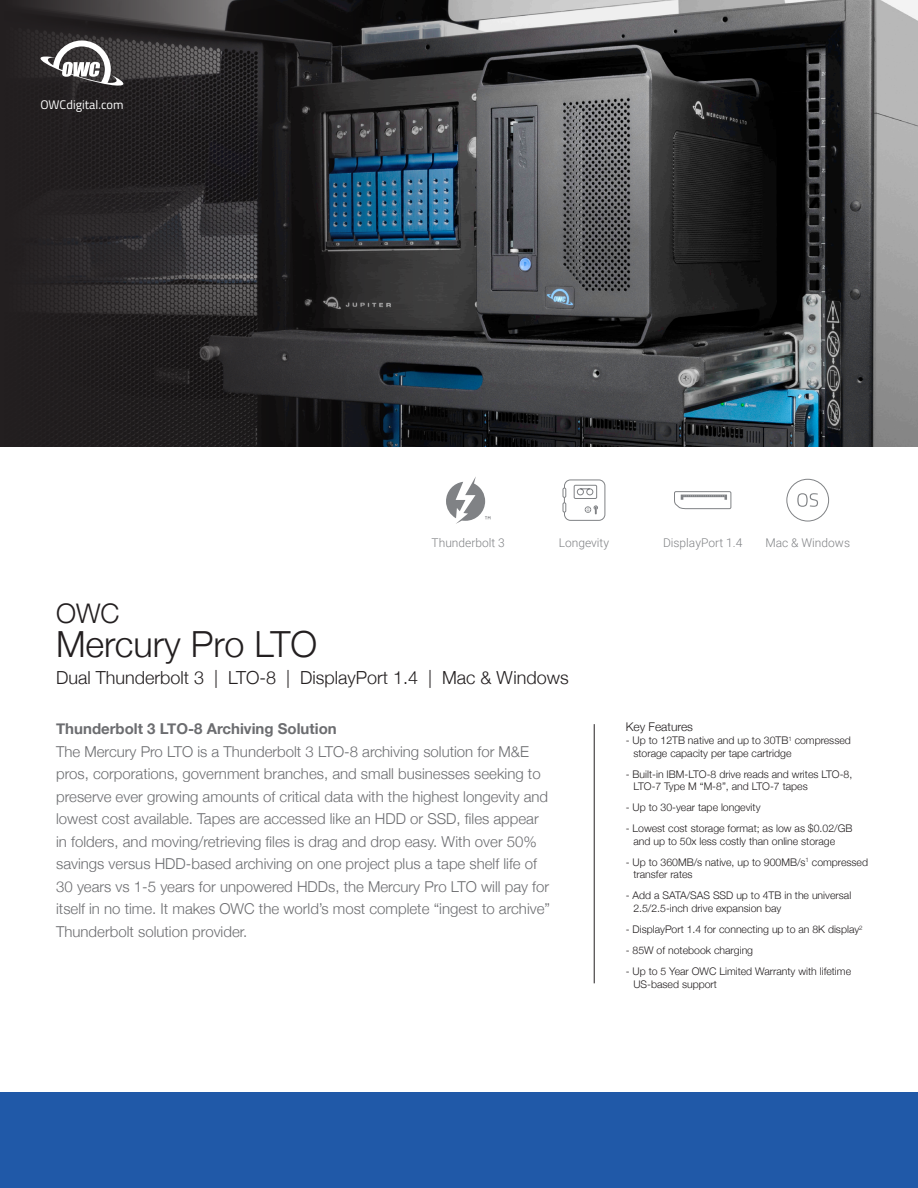
<style>
.page{position:relative;width:918px;height:1188px;background:#fff}
.page>*{position:absolute;margin:0;border:0;box-sizing:border-box;transform-origin:0 0}
.t1{font:300 36px "Helvetica Neue";color:#231f20}
.t2{font:300 27px "Helvetica Neue";color:#231f20}
.t3{font:300 18px "Helvetica Neue";color:#231f20}
.t4{font:300 15px/22.5px "Helvetica Neue";color:#6c6d70}
.t5{font:700 15px "Helvetica Neue";color:#6c6d70}
.t6{font:12.45px "Titillium Web";color:#fff}
.t7{font:300 12px "Roboto";color:#808285}
.t8{font:300 12px "Helvetica Neue";color:#231f20}
.t9{font:300 10.5px "Helvetica Neue";color:#231f20}
</style>
<div class="page">
<img style="left:475px;top:0;width:443px;height:446px">
<svg style="left:0;top:0;width:475px;height:446px"></svg>
<div style="left:0;top:1093px;width:918px;height:95px;background:#2059a8"></div>
<hr style="left:594px;top:724px;width:1px;height:259px;background:#231f20">
<svg style="left:40px;top:41px;width:84px;height:47px"></svg>
<svg style="left:446px;top:477px;width:44px;height:47px"></svg>
<svg style="left:563px;top:488px;width:1px;height:24px"></svg>
<div style="left:564px;top:480px;width:41px;height:41px;border:1px solid #808285;border-radius:6px"></div>
<svg style="left:585px;top:505px;width:13px;height:10px"></svg>
<svg style="left:574px;top:485px;width:23px;height:14px"></svg>
<svg style="left:674px;top:491px;width:58px;height:18px"></svg>
<svg style="left:797px;top:493px;width:21px;height:14px"></svg>
<div style="left:786px;top:479px;width:43px;height:42px;border:1px solid #808285;border-radius:50%"></div>
<p class="t6" style="left:40px;top:96px;width:85px">OWCdigital.com</p>
<p class="t7" style="left:432px;top:535px;width:75px">Thunderbolt 3</p>
<p class="t7" style="left:559px;top:535px;width:52px">Longevity</p>
<p class="t7" style="left:663px;top:535px;width:81px">DisplayPort 1.4</p>
<p class="t7" style="left:765px;top:535px;width:86px">Mac &amp; Windows</p>
<p class="t2" style="left:56px;top:591px;width:65px">OWC</p>
<p class="t1" style="left:56px;top:615px;width:263px">Mercury Pro LTO</p>
<p class="t3" style="left:56px;top:663px;width:514px">Dual Thunderbolt 3 | LTO-8 | DisplayPort 1.4 | Mac &amp; Windows</p>
<p class="t5" style="left:56px;top:717px;width:282px">Thunderbolt 3 LTO-8 Archiving Solution</p>
<p class="t4" style="left:56px;top:739px;width:495px">The Mercury Pro LTO is a Thunderbolt 3 LTO-8 archiving solution for M&amp;E pros, corporations, government branches, and small businesses seeking to preserve ever growing amounts of critical data with the highest longevity and lowest cost available. Tapes are accessed like an HDD or SSD, files appear in folders, and moving/retrieving files is drag and drop easy. With over 50% savings versus HDD-based archiving on one project plus a tape shelf life of 30 years vs 1-5 years for unpowered HDDs, the Mercury Pro LTO will pay for itself in no time. It makes OWC the world’s most complete “ingest to archive” Thunderbolt solution provider.</p>
<p class="t8" style="left:626px;top:717px;width:69px">Key Features</p>
<p class="t9" style="left:626px;top:732px;width:227px">- Up to 12TB native and up to 30TB<sup>1</sup> compressed</p>
<p class="t9" style="left:633px;top:744px;width:160px">storage capacity per tape cartridge</p>
<p class="t9" style="left:626px;top:765px;width:228px">- Built-in IBM-LTO-8 drive reads and writes LTO-8,</p>
<p class="t9" style="left:633px;top:778px;width:176px">LTO-7 Type M “M-8”, and LTO-7 tapes</p>
<p class="t9" style="left:626px;top:799px;width:136px">- Up to 30-year tape longevity</p>
<p class="t9" style="left:626px;top:820px;width:228px">- Lowest cost storage format; as low as $0.02/GB</p>
<p class="t9" style="left:633px;top:833px;width:203px">and up to 50x less costly than online storage</p>
<p class="t9" style="left:626px;top:854px;width:244px">- Up to 360MB/s native, up to 900MB/s<sup>1</sup> compressed</p>
<p class="t9" style="left:633px;top:866px;width:61px">transfer rates</p>
<p class="t9" style="left:626px;top:887px;width:227px">- Add a SATA/SAS SSD up to 4TB in the universal</p>
<p class="t9" style="left:633px;top:900px;width:150px">2.5/2.5-inch drive expansion bay</p>
<p class="t9" style="left:626px;top:921px;width:238px">- DisplayPort 1.4 for connecting up to an 8K display<sup>2</sup></p>
<p class="t9" style="left:626px;top:942px;width:129px">- 85W of notebook charging</p>
<p class="t9" style="left:626px;top:963px;width:227px">- Up to 5 Year OWC Limited Warranty with lifetime</p>
<p class="t9" style="left:633px;top:975px;width:85px">US-based support</p>
</div>
